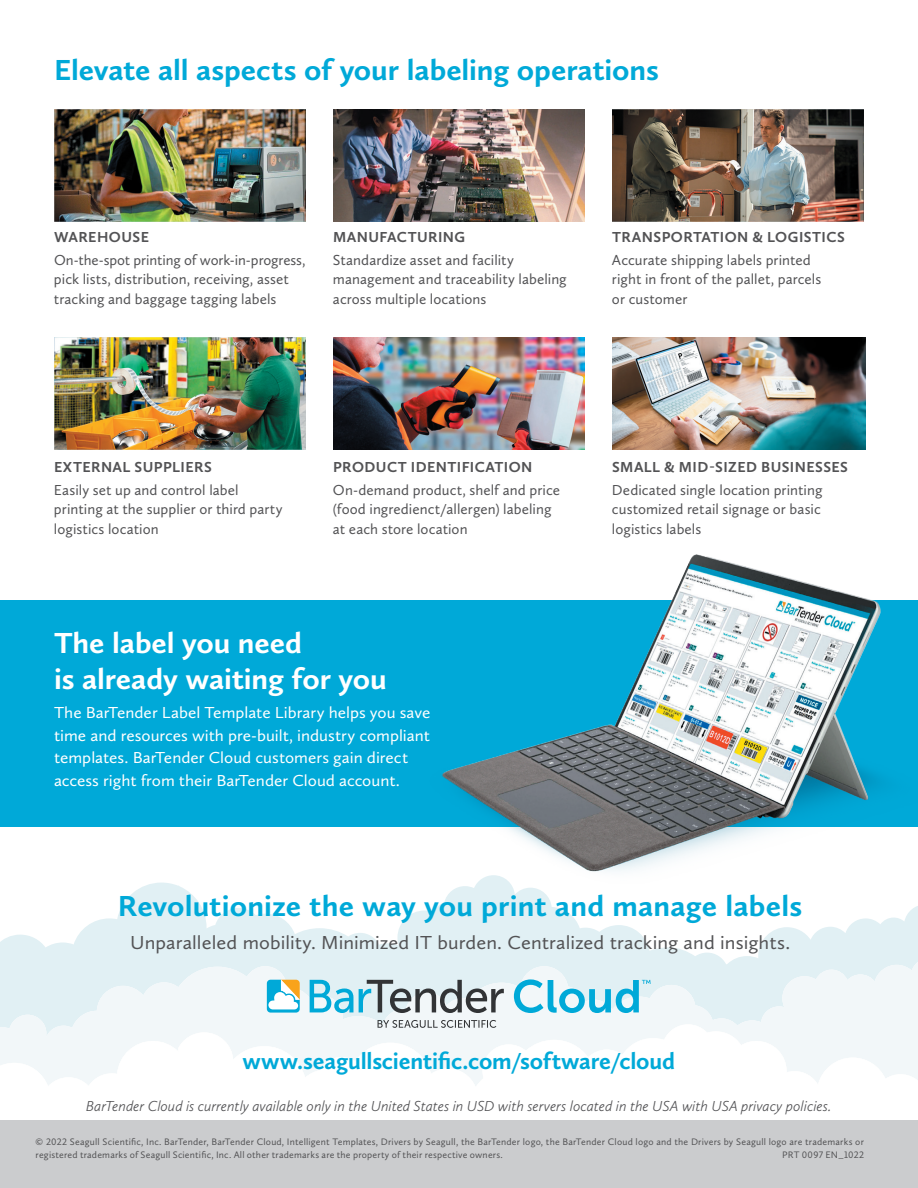
<style>
.page{position:relative;width:918px;height:1188px;background:#fff}
.page>*{position:absolute;margin:0;border:0;box-sizing:border-box;transform-origin:0 0}
.t1{font:700 30px "Calluna Sans";color:#00a9d8;scale:1.04 1}
.t2{font:700 30px/36px "Calluna Sans";letter-spacing:-.005em;color:#fff;scale:1.04 1}
.t3{font:700 24px "Calluna Sans";letter-spacing:-.01em;color:#00a9d8}
.t4{font:19.5px "Calluna Sans";letter-spacing:.005em;color:#535355;scale:1.04 1}
.t5{font:16.5px/22.5px "Calluna Sans";color:#fff;scale:1.04 1}
.t6{font:15px/19.5px "Calluna Sans";color:#535355}
.t7{font:italic 300 15px "Calluna Sans";letter-spacing:-.005em;color:#535355}
.t8{font:700 15px "Calluna Sans";letter-spacing:.03em;color:#535355}
.t9{font:9.75px/13.5px "Calluna Sans";letter-spacing:.02em;color:#535355}
</style>
<div class="page">
<svg style="left:0;top:882px;width:918px;height:75px;fill:#e1f0f4"></svg>
<svg style="left:0;top:957px;width:918px;height:67px;fill:#e1f0f4"></svg>
<svg style="left:0;top:1024px;width:918px;height:62px"></svg>
<div style="left:0;top:1120px;width:918px;height:68px;background:#cbccce"></div>
<div style="left:0;top:600px;width:918px;height:227px;background:#00a9d8"></div>
<img style="left:429px;top:554px;width:489px;height:345px">
<img style="left:54px;top:109px;width:252px;height:113px">
<img style="left:333px;top:109px;width:252px;height:113px">
<img style="left:612px;top:109px;width:252px;height:113px">
<img style="left:54px;top:338px;width:252px;height:112px">
<img style="left:333px;top:338px;width:252px;height:112px">
<img style="left:612px;top:338px;width:253px;height:112px">
<svg style="left:310px;top:980px;width:194px;height:33px"></svg>
<svg style="left:378px;top:1020px;width:118px;height:8px"></svg>
<svg style="left:267px;top:980px;width:33px;height:33px"></svg>
<svg style="left:514px;top:979px;width:137px;height:34px"></svg>
<h1 class="t1" style="left:54px;top:51px;width:583px">Elevate all aspects of your labeling operations</h1>
<p class="t8" style="left:54px;top:227px;width:96px">WAREHOUSE</p>
<p class="t6" style="left:54px;top:250px;width:253px">On-the-spot printing of work-in-progress, pick lists, distribution, receiving, asset tracking and baggage tagging labels</p>
<p class="t8" style="left:333px;top:227px;width:134px">MANUFACTURING</p>
<p class="t6" style="left:333px;top:250px;width:235px">Standardize asset and facility management and traceability labeling across multiple locations</p>
<p class="t8" style="left:612px;top:227px;width:234px">TRANSPORTATION &amp; LOGISTICS</p>
<p class="t6" style="left:612px;top:250px;width:211px">Accurate shipping labels printed right in front of the pallet, parcels or customer</p>
<p class="t8" style="left:54px;top:457px;width:159px">EXTERNAL SUPPLIERS</p>
<p class="t6" style="left:54px;top:480px;width:230px">Easily set up and control label printing at the supplier or third party logistics location</p>
<p class="t8" style="left:333px;top:457px;width:201px">PRODUCT IDENTIFICATION</p>
<p class="t6" style="left:333px;top:480px;width:229px">On-demand product, shelf and price (food ingredienct/allergen) labeling at each store location</p>
<h1 class="t2" style="left:54px;top:624px;width:322px">The label you need<br>is already waiting for you</h1>
<p class="t5" style="left:54px;top:701px;width:363px">The BarTender Label Template Library helps you save time and resources with pre-built, industry compliant templates. BarTender Cloud customers gain direct access right from their BarTender Cloud account.</p>
<p class="t8" style="left:612px;top:457px;width:237px">SMALL &amp; MID-SIZED BUSINESSES</p>
<p class="t6" style="left:612px;top:480px;width:212px;text-align:justify">Dedicated single location printing customized retail signage or basic logistics labels</p>
<h1 class="t1" style="left:118px;top:887px;width:660px">Revolutionize the way you print and manage labels</h1>
<h3 class="t4" style="left:130px;top:930px;width:636px">Unparalleled mobility. Minimized IT burden. Centralized tracking and insights.</h3>
<h2 class="t3" style="left:242px;top:1047px;width:434px">www.seagullscientific.com/software/cloud</h2>
<p class="t7" style="left:86px;top:1097px;width:747px">BarTender Cloud is currently available only in the United States in USD with servers located in the USA with USA privacy policies.</p>
<p class="t9" style="left:36px;top:1135px;width:830px">© 2022 Seagull Scientific, Inc. BarTender, BarTender Cloud, Intelligent Templates, Drivers by Seagull, the BarTender logo, the BarTender Cloud logo and the Drivers by Seagull logo are trademarks or registered trademarks of Seagull Scientific, Inc. All other trademarks are the property of their respective owners.</p>
<p class="t9" style="left:782px;top:1148px;width:83px">PRT 0097 EN_1022</p>
</div>
